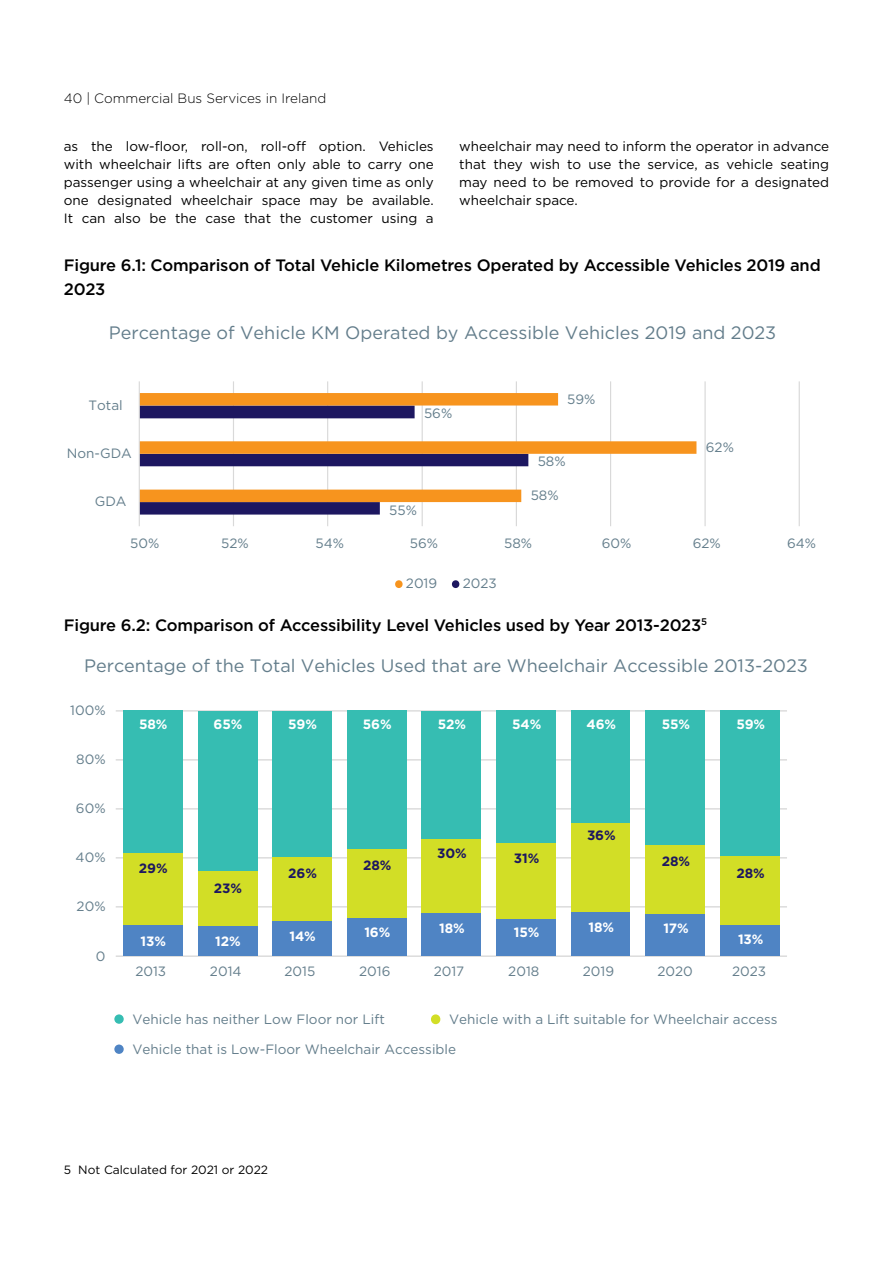
<style>
.page{position:relative;width:893px;height:1263px;background:#fff}
.page>*{position:absolute;margin:0;border:0;box-sizing:border-box;transform-origin:0 0}
.t1{font:18px "Gotham";color:#637d8b}
.t2{font:500 16.5px/24px "Gotham";letter-spacing:-.01em;color:#000}
.t3{font:13.5px/18px "Gotham";color:#000;text-align:justify}
.t4{font:13.5px/29.7px "Gotham";color:#637d8b}
.t5{font:700 13.5px "Gotham";letter-spacing:-.01em;color:#fff}
.t6{font:300 13.5px "Gotham";color:#000}
.t7{font:700 13.5px "Gotham";letter-spacing:-.01em;color:#1d1760}
.t8{font:12px "Gotham";color:#000}
</style>
<div class="page">
<hr style="left:799px;top:381px;width:1px;height:145px;background:#d9d9d9">
<hr style="left:704px;top:381px;width:2px;height:145px;background:#d9d9d9">
<hr style="left:610px;top:381px;width:1px;height:145px;background:#d9d9d9">
<hr style="left:516px;top:381px;width:1px;height:145px;background:#d9d9d9">
<hr style="left:422px;top:381px;width:1px;height:145px;background:#d9d9d9">
<hr style="left:327px;top:381px;width:1px;height:145px;background:#d9d9d9">
<hr style="left:233px;top:381px;width:1px;height:145px;background:#d9d9d9">
<svg style="left:140px;top:502px;width:381px;height:13px"></svg>
<svg style="left:140px;top:393px;width:556px;height:109px"></svg>
<hr style="left:139px;top:381px;width:1px;height:145px;background:#d9d9d9">
<div style="left:395px;top:580px;width:8px;height:8px;background:#f7941e;border-radius:4px"></div>
<div style="left:452px;top:580px;width:7px;height:8px;background:#1d1760;border-radius:4px"></div>
<hr style="left:116px;top:710px;width:671px;height:1px;background:#d9d9d9">
<hr style="left:116px;top:759px;width:671px;height:1px;background:#d9d9d9">
<hr style="left:116px;top:808px;width:671px;height:1px;background:#d9d9d9">
<hr style="left:116px;top:857px;width:671px;height:1px;background:#d9d9d9">
<hr style="left:116px;top:906px;width:671px;height:1px;background:#d9d9d9">
<hr style="left:116px;top:955px;width:671px;height:2px;background:#d9d9d9">
<div style="left:124px;top:924px;width:59px;height:32px;background:#4f84c4"></div>
<div style="left:198px;top:926px;width:59px;height:30px;background:#4f84c4"></div>
<div style="left:273px;top:921px;width:59px;height:35px;background:#4f84c4"></div>
<div style="left:347px;top:917px;width:60px;height:39px;background:#4f84c4"></div>
<div style="left:422px;top:913px;width:59px;height:43px;background:#4f84c4"></div>
<div style="left:496px;top:918px;width:60px;height:38px;background:#4f84c4"></div>
<div style="left:572px;top:911px;width:58px;height:45px;background:#4f84c4"></div>
<div style="left:645px;top:914px;width:60px;height:42px;background:#4f84c4"></div>
<div style="left:720px;top:924px;width:60px;height:32px;background:#4f84c4"></div>
<div style="left:124px;top:853px;width:59px;height:71px;background:#d2de26"></div>
<div style="left:198px;top:870px;width:59px;height:56px;background:#d2de26"></div>
<div style="left:273px;top:856px;width:59px;height:65px;background:#d2de26"></div>
<div style="left:347px;top:849px;width:60px;height:68px;background:#d2de26"></div>
<div style="left:422px;top:839px;width:59px;height:74px;background:#d2de26"></div>
<div style="left:496px;top:843px;width:60px;height:75px;background:#d2de26"></div>
<div style="left:572px;top:823px;width:58px;height:88px;background:#d2de26"></div>
<div style="left:645px;top:845px;width:60px;height:69px;background:#d2de26"></div>
<div style="left:720px;top:856px;width:60px;height:68px;background:#d2de26"></div>
<div style="left:124px;top:711px;width:59px;height:142px;background:#36bdb2"></div>
<div style="left:198px;top:711px;width:59px;height:159px;background:#36bdb2"></div>
<div style="left:273px;top:711px;width:59px;height:145px;background:#36bdb2"></div>
<div style="left:347px;top:711px;width:60px;height:138px;background:#36bdb2"></div>
<div style="left:422px;top:711px;width:59px;height:128px;background:#36bdb2"></div>
<div style="left:496px;top:711px;width:60px;height:132px;background:#36bdb2"></div>
<div style="left:572px;top:711px;width:58px;height:112px;background:#36bdb2"></div>
<div style="left:645px;top:711px;width:60px;height:134px;background:#36bdb2"></div>
<div style="left:720px;top:711px;width:60px;height:145px;background:#36bdb2"></div>
<svg style="left:114px;top:1014px;width:10px;height:10px"></svg>
<div style="left:431px;top:1014px;width:9px;height:10px;background:#d2de26;border-radius:5px"></div>
<div style="left:114px;top:1044px;width:10px;height:10px;background:#4f84c4;border-radius:50%"></div>
<p class="t6" style="left:64px;top:90px;width:264px">40 | Commercial Bus Services in Ireland</p>
<p class="t3" style="left:64px;top:137px;width:371px">as the low-floor, roll-on, roll-off option. Vehicles with wheelchair lifts are often only able to carry one passenger using a wheelchair at any given time as only one designated wheelchair space may be available.<br>It can also be the case that the customer using a</p>
<p class="t3" style="left:459px;top:137px;width:371px">wheelchair may need to inform the operator in advance that they wish to use the service, as vehicle seating may need to be removed to provide for a designated wheelchair space.</p>
<p class="t2" style="left:64px;top:253px;width:758px">Figure 6.1: Comparison of Total Vehicle Kilometres Operated by Accessible Vehicles 2019 and<br>2023</p>
<h1 class="t1" style="left:109px;top:321px;width:669px">Percentage of Vehicle KM Operated by Accessible Vehicles 2019 and 2023</h1>
<p class="t4" style="left:88px;top:390px;width:36px">Total</p>
<p class="t4" style="left:424px;top:398px;width:30px">56%</p>
<p class="t4" style="left:567px;top:384px;width:30px">59%</p>
<p class="t4" style="left:67px;top:438px;width:67px">Non-GDA</p>
<p class="t4" style="left:538px;top:446px;width:30px">58%</p>
<p class="t4" style="left:706px;top:432px;width:30px">62%</p>
<p class="t4" style="left:95px;top:486px;width:33px">GDA</p>
<p class="t4" style="left:389px;top:495px;width:29px">55%</p>
<p class="t4" style="left:531px;top:480px;width:30px">58%</p>
<p class="t4" style="left:130px;top:528px;width:31px">50%</p>
<p class="t4" style="left:221px;top:528px;width:29px">52%</p>
<p class="t4" style="left:315px;top:528px;width:30px">54%</p>
<p class="t4" style="left:410px;top:528px;width:30px">56%</p>
<p class="t4" style="left:504px;top:528px;width:30px">58%</p>
<p class="t4" style="left:602px;top:528px;width:31px">60%</p>
<p class="t4" style="left:693px;top:528px;width:30px">62%</p>
<p class="t4" style="left:787px;top:528px;width:31px">64%</p>
<p class="t4" style="left:406px;top:568px;width:33px">2019</p>
<p class="t4" style="left:463px;top:568px;width:36px">2023</p>
<p class="t2" style="left:64px;top:613px;width:649px">Figure 6.2: Comparison of Accessibility Level Vehicles used by Year 2013-2023<sup>5</sup><sup>1</sup></p>
<h1 class="t1" style="left:84px;top:654px;width:725px">Percentage of the Total Vehicles Used that are Wheelchair Accessible 2013-2023</h1>
<p class="t4" style="left:70px;top:695px;width:37px">100%</p>
<p class="t4" style="left:76px;top:744px;width:31px">80%</p>
<p class="t4" style="left:76px;top:793px;width:31px">60%</p>
<p class="t4" style="left:76px;top:842px;width:31px">40%</p>
<p class="t4" style="left:77px;top:891px;width:30px">20%</p>
<p class="t4" style="left:96px;top:941px;width:11px">0</p>
<p class="t5" style="left:139px;top:715px;width:30px">58%</p>
<p class="t5" style="left:214px;top:715px;width:30px">65%</p>
<p class="t5" style="left:288px;top:715px;width:30px">59%</p>
<p class="t5" style="left:363px;top:715px;width:30px">56%</p>
<p class="t5" style="left:438px;top:715px;width:30px">52%</p>
<p class="t5" style="left:512px;top:715px;width:31px">54%</p>
<p class="t5" style="left:587px;top:715px;width:31px">46%</p>
<p class="t5" style="left:662px;top:715px;width:30px">55%</p>
<p class="t5" style="left:736px;top:715px;width:30px">59%</p>
<p class="t7" style="left:587px;top:826px;width:30px">36%</p>
<p class="t7" style="left:139px;top:859px;width:30px">29%</p>
<p class="t7" style="left:288px;top:864px;width:30px">26%</p>
<p class="t7" style="left:363px;top:856px;width:30px">28%</p>
<p class="t7" style="left:437px;top:844px;width:31px">30%</p>
<p class="t7" style="left:514px;top:850px;width:27px">31%</p>
<p class="t7" style="left:662px;top:852px;width:30px">28%</p>
<p class="t7" style="left:736px;top:864px;width:30px">28%</p>
<p class="t7" style="left:214px;top:879px;width:30px">23%</p>
<p class="t5" style="left:141px;top:932px;width:27px">13%</p>
<p class="t5" style="left:215px;top:932px;width:27px">12%</p>
<p class="t5" style="left:289px;top:928px;width:28px">14%</p>
<p class="t5" style="left:364px;top:923px;width:28px">16%</p>
<p class="t5" style="left:439px;top:919px;width:27px">18%</p>
<p class="t5" style="left:514px;top:923px;width:27px">15%</p>
<p class="t5" style="left:589px;top:918px;width:27px">18%</p>
<p class="t5" style="left:663px;top:919px;width:27px">17%</p>
<p class="t5" style="left:738px;top:931px;width:27px">13%</p>
<p class="t4" style="left:135px;top:956px;width:32px">2013</p>
<p class="t4" style="left:210px;top:956px;width:33px">2014</p>
<p class="t4" style="left:285px;top:956px;width:32px">2015</p>
<p class="t4" style="left:359px;top:956px;width:33px">2016</p>
<p class="t4" style="left:434px;top:956px;width:32px">2017</p>
<p class="t4" style="left:508px;top:956px;width:33px">2018</p>
<p class="t4" style="left:583px;top:956px;width:33px">2019</p>
<p class="t4" style="left:657px;top:956px;width:37px">2020</p>
<p class="t4" style="left:732px;top:956px;width:36px">2023</p>
<p class="t4" style="left:132px;top:1004px;width:254px">Vehicle has neither Low Floor nor Lift</p>
<p class="t4" style="left:132px;top:1004px;width:647px;text-indent:317px">Vehicle with a Lift suitable for Wheelchair access<br>Vehicle that is Low-Floor Wheelchair Accessible</p>
<p class="t8" style="left:64px;top:1162px;width:206px">5 Not Calculated for 2021 or 2022</p>
</div>
